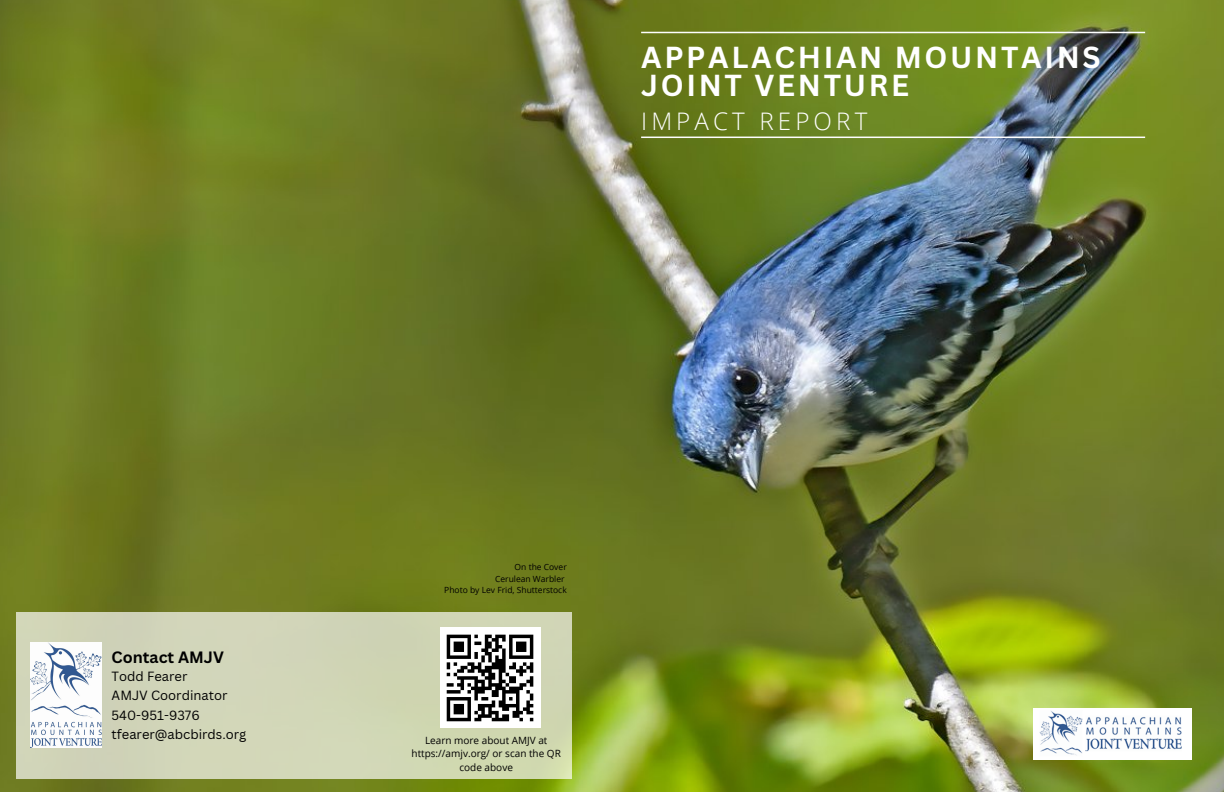
<style>
.page{position:relative;width:1224px;height:792px;background:#fff}
.page>*{position:absolute;margin:0;border:0;box-sizing:border-box;transform-origin:0 0}
.t1{font:700 29.6px/28.5px "Canva Sans";letter-spacing:.09em;color:#fff}
.t2{font:300 24.2px "Open Sans";letter-spacing:.17em;color:#fff}
.t3{font:700 16px "Canva Sans";color:#000}
.t4{font:13px "Canva Sans";color:#000}
.t5{font:10px/13.5px "Open Sans";color:#000;text-align:center}
.t6{font:8.5px "Open Sans";color:#000}
</style>
<div class="page">
<img style="left:0;top:0;width:1224px;height:792px">
<img style="left:1033px;top:708px;width:158px;height:52px">
<hr style="left:641px;top:32px;width:504px;height:1px;background:#fefefe">
<hr style="left:641px;top:137px;width:504px;height:1px;background:#fefefe">
<div style="left:16px;top:612px;width:555px;height:166px;background:#d1d6b8"></div>
<div style="left:440px;top:628px;width:100px;height:100px;background:#fff"></div>
<svg style="left:447px;top:635px;width:86px;height:86px"></svg>
<img style="left:30px;top:642px;width:72px;height:105px">
<p class="t1" style="left:641px;top:42px;width:461px">APPALACHIAN MOUNTAINS<br>JOINT VENTURE</p>
<p class="t2" style="left:641px;top:104px;width:228px">IMPACT REPORT</p>
<p class="t3" style="left:112px;top:646px;width:114px">Contact AMJV</p>
<p class="t4" style="left:112px;top:667px;width:77px">Todd Fearer</p>
<p class="t4" style="left:112px;top:686px;width:117px">AMJV Coordinator</p>
<p class="t4" style="left:112px;top:706px;width:90px">540-951-9376</p>
<p class="t4" style="left:112px;top:725px;width:136px">tfearer@abcbirds.org</p>
<p class="t6" style="left:515px;top:561px;width:54px">On the Cover</p>
<p class="t6" style="left:495px;top:573px;width:71px">Cerulean Warbler</p>
<p class="t6" style="left:444px;top:584px;width:124px">Photo by Lev Frid, Shutterstock</p>
<p class="t5" style="left:412px;top:733px;width:151px">Learn more about AMJV at https://amjv.org/ or scan the QR code above</p>
</div>
